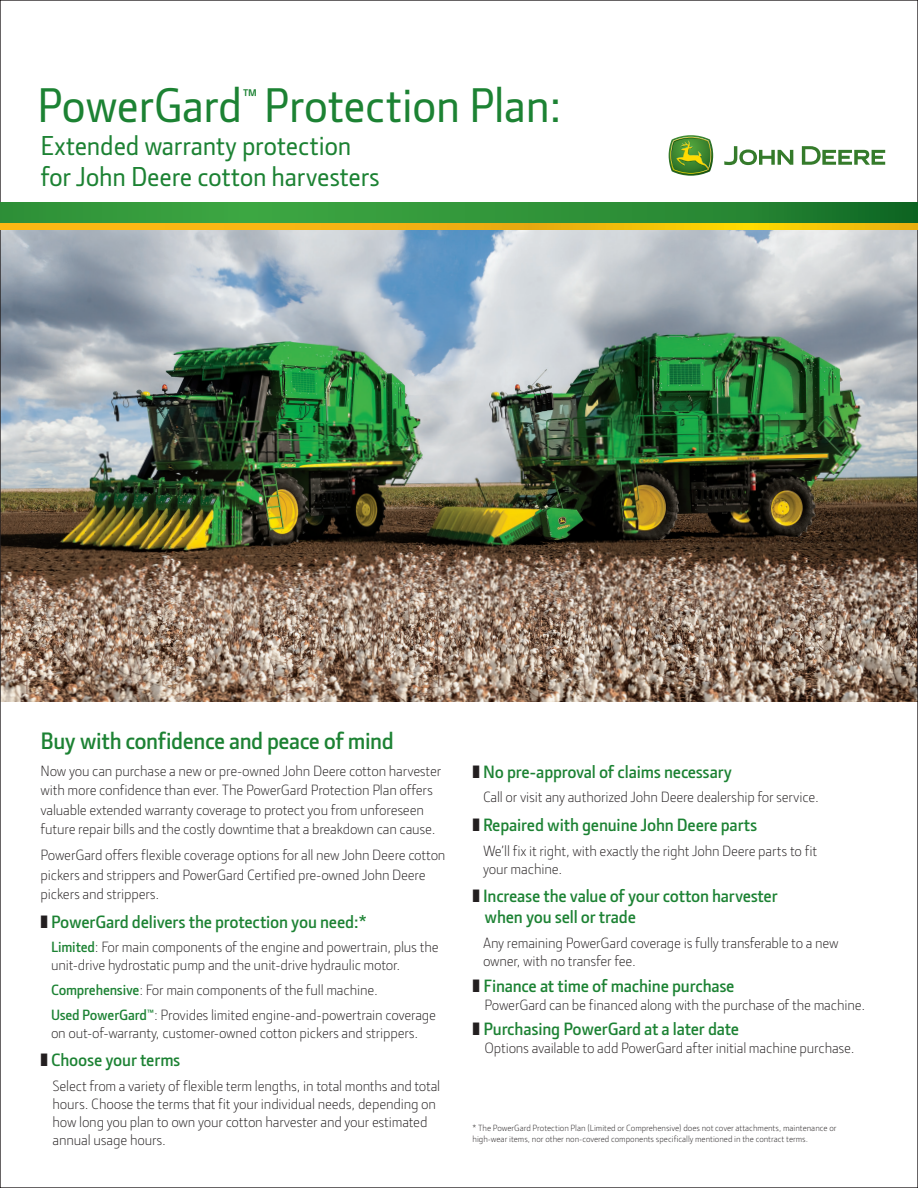
<style>
.page{position:relative;width:918px;height:1188px;background:#fff}
.page>*{position:absolute;margin:0;border:0;box-sizing:border-box;transform-origin:0 0}
.t1{font:500 48px "JD Sans Pro";letter-spacing:-.005em;color:#1c8233}
.t2{font:500 27px/31.5px "JD Sans Pro";letter-spacing:-.01em;color:#1c8233}
.t3{font:600 24px "JD Sans Pro";letter-spacing:-.015em;color:#1c8233}
.t4{font:600 18px/21.6px "JD Sans Pro";letter-spacing:-.01em;color:#1c8233}
.t5{font:300 15px/18px "JD Sans Pro";letter-spacing:-.01em;color:#231f20}
.t6{font:300 9px/10.8px "JD Sans Pro";color:#231f20}
.s1{color:#231f20}
.s2{font-weight:600;color:#1c8233}
</style>
<div class="page">
<img style="left:0;top:0;width:918px;height:1188px">
<svg style="left:0;top:202px;width:918px;height:22px;background:#379336"></svg>
<svg style="left:0;top:224px;width:918px;height:6px;background:#f5ba0e"></svg>
<svg style="left:724px;top:146px;width:161px;height:19px"></svg>
<svg style="left:669px;top:135px;width:44px;height:41px;background:#73a045"></svg>
<h1 class="t1" style="left:37px;top:74px;width:526px">PowerGard<sup>™</sup> Protection Plan:</h1>
<h2 class="t2" style="left:40px;top:129px;width:341px">Extended warranty protection for John Deere cotton harvesters</h2>
<h3 class="t3" style="left:40px;top:725px;width:355px">Buy with confidence and peace of mind</h3>
<p class="t5" style="left:40px;top:760px;width:402px;line-height:19.5px">Now you can purchase a new or pre-owned John Deere cotton harvester with more confidence than ever. The PowerGard Protection Plan offers valuable extended warranty coverage to protect you from unforeseen future repair bills and the costly downtime that a breakdown can cause.</p>
<p class="t5" style="left:40px;top:845px;width:407px;line-height:19.5px">PowerGard offers flexible coverage options for all new John Deere cotton pickers and strippers and PowerGard Certified pre-owned John Deere pickers and strippers.</p>
<p class="t4" style="left:40px;top:910px;width:328px"><span class="s1">❚</span> PowerGard delivers the protection you need:*</p>
<p class="t5" style="left:51px;top:938px;width:389px"><span class="s2">Limited</span>: For main components of the engine and powertrain, plus the unit-drive hydrostatic pump and the unit-drive hydraulic motor.</p>
<p class="t5" style="left:51px;top:977px;width:387px;line-height:24.8px"><span class="s2">Comprehensive</span>: For main components of the full machine.<br><span class="s2">Used PowerGard™</span>: Provides limited engine-and-powertrain coverage</p>
<p class="t5" style="left:51px;top:1024px;width:369px">on out-of-warranty, customer-owned cotton pickers and strippers.</p>
<p class="t4" style="left:40px;top:1049px;width:141px"><span class="s1">❚</span> Choose your terms</p>
<p class="t5" style="left:52px;top:1077px;width:389px">Select from a variety of flexible term lengths, in total months and total hours. Choose the terms that fit your individual needs, depending on how long you plan to own your cotton harvester and your estimated annual usage hours.</p>
<p class="t4" style="left:472px;top:760px;width:261px"><span class="s1">❚</span> No pre-approval of claims necessary</p>
<p class="t5" style="left:483px;top:788px;width:337px">Call or visit any authorized John Deere dealership for service.</p>
<p class="t4" style="left:472px;top:813px;width:286px"><span class="s1">❚</span> Repaired with genuine John Deere parts</p>
<p class="t5" style="left:483px;top:841px;width:336px">We’ll fix it right, with exactly the right John Deere parts to fit your machine.</p>
<p class="t4" style="left:485px;top:884px;width:295px;text-indent:-12px"><span class="s1">❚</span> Increase the value of your cotton harvester when you sell or trade</p>
<p class="t5" style="left:483px;top:934px;width:357px">Any remaining PowerGard coverage is fully transferable to a new owner, with no transfer fee.</p>
<p class="t4" style="left:472px;top:974px;width:264px"><span class="s1">❚</span> Finance at time of machine purchase</p>
<p class="t5" style="left:484px;top:995px;width:382px">PowerGard can be financed along with the purchase of the machine.</p>
<p class="t4" style="left:472px;top:1018px;width:268px"><span class="s1">❚</span> Purchasing PowerGard at a later date</p>
<p class="t5" style="left:484px;top:1039px;width:372px">Options available to add PowerGard after initial machine purchase.</p>
<p class="t6" style="left:472px;top:1123px;width:366px">* The PowerGard Protection Plan (Limited or Comprehensive) does not cover attachments, maintenance or high-wear items, nor other non-covered components specifically mentioned in the contract terms.</p>
</div>
